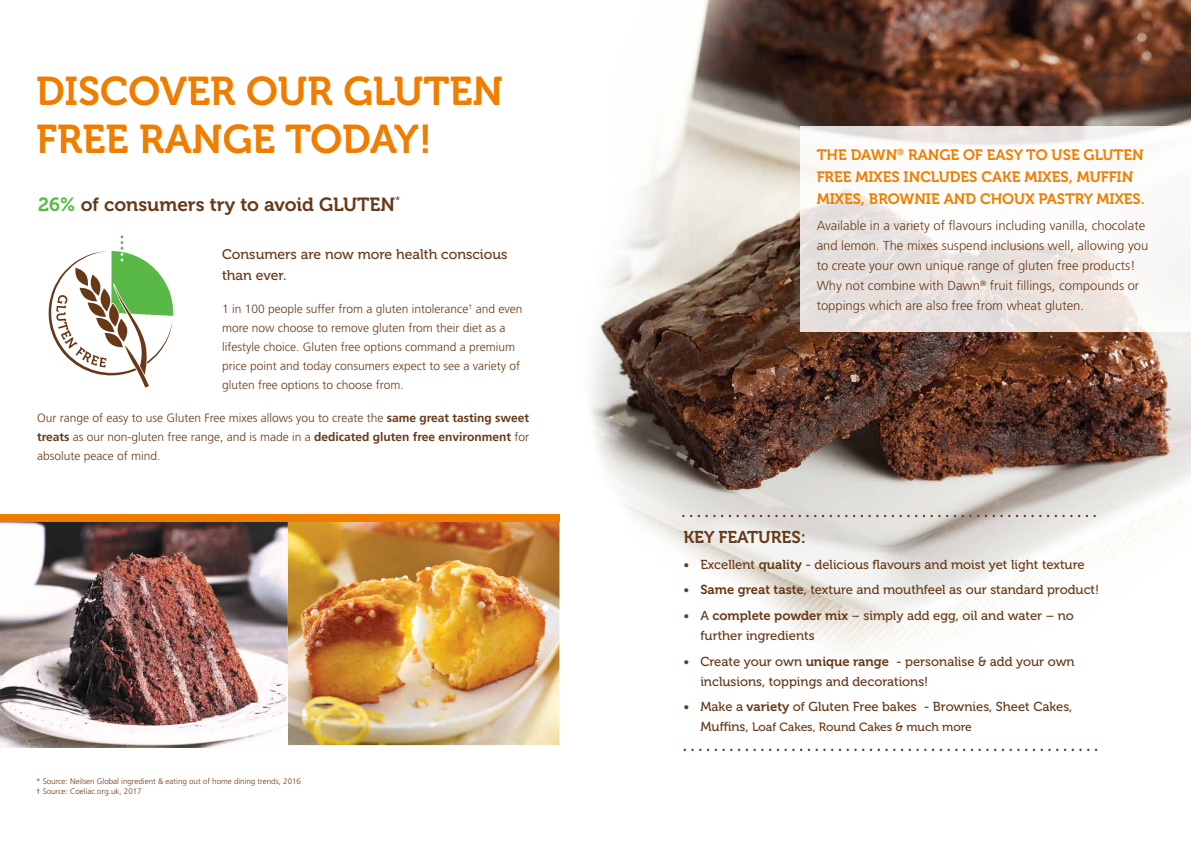
<style>
.page{position:relative;width:1191px;height:842px;background:#fff}
.page>*{position:absolute;margin:0;border:0;box-sizing:border-box;transform-origin:0 0}
.t1{font:40px/48px "Museo 700";color:#ef7d00}
.t2{font:19px "Museo 700";color:#683918}
.t3{font:17px "Museo 700";color:#683918}
.t4{font:15px/22px "Museo 700";color:#ef7d00}
.t5{font:14px/21px "Museo 500";color:#683918}
.t6{font:13px/20px "Museo 500";color:#683918}
.t7{font:300 13px/20px "Frutiger";color:#683918}
.t8{font:300 12px/19px "Frutiger";color:#683918}
.t9{font:12px "Museo 500";color:#683918}
.t10{font:300 8px/9.6px "Frutiger";color:#683918}
.s1{color:#58b947}
.s2{font-weight:700}
.s3{font-family:"Museo 700"}
.s4{font-size:13px}
</style>
<div class="page">
<img style="left:559px;top:0;width:632px;height:698px">
<svg style="left:49px;top:235px;width:124px;height:153px"></svg>
<svg style="left:799px;top:126px;width:392px;height:206px;fill:#f8f6f5"></svg>
<svg style="left:683px;top:515px;width:404px;height:2px"></svg>
<svg style="left:685px;top:749px;width:403px;height:2px"></svg>
<img style="left:288px;top:522px;width:271px;height:223px">
<img style="left:0;top:522px;width:288px;height:226px">
<div style="left:0;top:514px;width:559px;height:8px;background:#ef7d00"></div>
<h1 class="t1" style="left:36px;top:67px;width:469px">DISCOVER OUR GLUTEN<br>FREE RANGE TODAY!</h1>
<h2 class="t2" style="left:38px;top:194px;width:364px"><span class="s1">26%</span> of consumers try to avoid GLUTEN<sup>*</sup></h2>
<p class="t5" style="left:222px;top:244px;width:287px">Consumers are now more health conscious than ever.</p>
<p class="t8" style="left:222px;top:300px;width:302px">1 in 100 people suffer from a gluten intolerance<sup>†</sup> and even more now choose to remove gluten from their diet as a lifestyle choice. Gluten free options command a premium price point and today consumers expect to see a variety of gluten free options to choose from.</p>
<p class="t8" style="left:37px;top:409px;width:494px;text-align:justify">Our range of easy to use Gluten Free mixes allows you to create the <span class="s2">same great tasting sweet treats</span> as our non-gluten free range, and is made in a <span class="s2">dedicated gluten free environment</span> for absolute peace of mind.</p>
<p class="t10" style="left:36px;top:776px;width:266px">* Source: Neilsen Global ingredient &amp; eating out of home dining trends, 2016 † Source: Coeliac.org.uk, 2017</p>
<p class="t4" style="left:816px;top:144px;width:330px">THE DAWN<sup>®</sup> RANGE OF EASY TO USE GLUTEN<br>FREE MIXES INCLUDES CAKE MIXES, MUFFIN<br>MIXES, BROWNIE AND CHOUX PASTRY MIXES.</p>
<p class="t7" style="left:816px;top:215px;width:333px">Available in a variety of flavours including vanilla, chocolate and lemon. The mixes suspend inclusions well, allowing you to create your own unique range of gluten free products!<br>Why not combine with Dawn<sup>®</sup> fruit fillings, compounds or toppings which are also free from wheat gluten.</p>
<h3 class="t3" style="left:683px;top:527px;width:124px">KEY FEATURES:</h3>
<p class="t6" style="left:683px;top:554px;width:403px">• Excellent <span class="s3">quality</span> - delicious flavours and moist yet light texture</p>
<p class="t6" style="left:683px;top:580px;width:417px">• <span class="s3">Same great taste</span>, texture and mouthfeel as our standard product!</p>
<p class="t6" style="left:700px;top:606px;width:375px;text-indent:-17px">• A <span class="s3">complete powder mix</span> – simply add egg, oil and water – no further ingredients</p>
<p class="t6" style="left:700px;top:651px;width:376px;text-indent:-17px">• Create your own <span class="s3">unique range</span> - personalise &amp; add your own inclusions, toppings and decorations!</p>
<p class="t6" style="left:683px;top:697px;width:390px">• Make a <span class="s3">variety</span> of Gluten Free bakes - Brownies, Sheet Cakes,</p>
<p class="t9" style="left:700px;top:720px;width:273px"><span class="s4">Muffins,</span> Loaf Cakes, Round Cakes &amp; much more</p>
</div>
